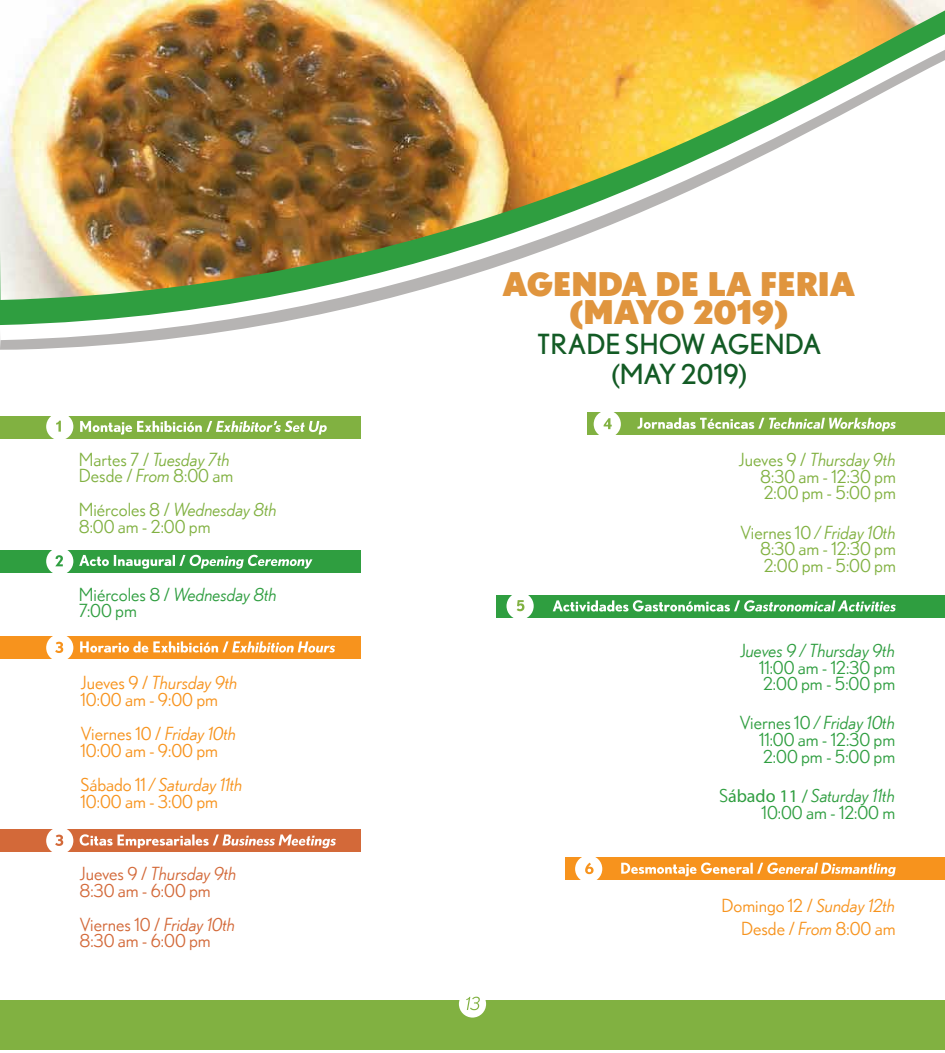
<style>
.page{position:relative;width:945px;height:1053px;background:#fff}
.page>*{position:absolute;margin:0;border:0;box-sizing:border-box;transform-origin:0 0}
.t1{font:900 32.55px/28.8px "Nobel";color:#e0953e;text-align:center}
.t2{font:27.6px/29.8px "Nobel";color:#135b25;text-align:center}
.t3{font:18px/16.6px "Nobel";color:#81b141}
.t4{font:18px/16.6px "Nobel";color:#2f9e40;text-align:justify}
.t5{font:18px/16.6px "Nobel";color:#f7931d}
.t6{font:18px/16.6px "Nobel";color:#d36939}
.s1{font-style:italic}
.s2{font-family:"Myriad Pro"}
</style>
<div class="page">
<div style="left:1px;top:416px;width:360px;height:22px;background:#81b141"></div>
<div style="left:46px;top:413px;width:27px;height:27px;background:#fff;border-radius:50%"></div>
<div style="left:587px;top:413px;width:358px;height:22px;background:#81b141"></div>
<div style="left:496px;top:595px;width:449px;height:22px;background:#2f9e40"></div>
<div style="left:565px;top:858px;width:380px;height:22px;background:#f7931d"></div>
<div style="left:1px;top:550px;width:360px;height:22px;background:#2f9e40"></div>
<div style="left:1px;top:636px;width:360px;height:23px;background:#f7931d"></div>
<div style="left:1px;top:829px;width:360px;height:23px;background:#d36939"></div>
<svg style="left:80px;top:421px;width:247px;height:14px"></svg>
<svg style="left:56px;top:421px;width:5px;height:11px"></svg>
<svg style="left:637px;top:418px;width:259px;height:13px"></svg>
<svg style="left:621px;top:863px;width:275px;height:13px"></svg>
<svg style="left:79px;top:555px;width:234px;height:14px"></svg>
<svg style="left:553px;top:600px;width:343px;height:12px"></svg>
<svg style="left:80px;top:641px;width:255px;height:12px"></svg>
<svg style="left:80px;top:834px;width:256px;height:14px"></svg>
<div style="left:0;top:1000px;width:945px;height:50px;background:#81b141"></div>
<div style="left:459px;top:990px;width:27px;height:28px;background:#fff;border-radius:50%"></div>
<svg style="left:466px;top:997px;width:14px;height:13px"></svg>
<div style="left:46px;top:548px;width:27px;height:27px;background:#fff;border-radius:50%"></div>
<div style="left:46px;top:634px;width:27px;height:27px;background:#fff;border-radius:50%"></div>
<div style="left:46px;top:827px;width:27px;height:27px;background:#fff;border-radius:50%"></div>
<svg style="left:55px;top:555px;width:8px;height:11px"></svg>
<svg style="left:55px;top:642px;width:8px;height:11px"></svg>
<svg style="left:55px;top:835px;width:8px;height:11px"></svg>
<div style="left:594px;top:410px;width:27px;height:28px;background:#fff;border-radius:50%"></div>
<div style="left:575px;top:855px;width:27px;height:28px;background:#fff;border-radius:50%"></div>
<div style="left:507px;top:592px;width:27px;height:28px;background:#fff;border-radius:50%"></div>
<svg style="left:604px;top:418px;width:8px;height:11px"></svg>
<svg style="left:585px;top:863px;width:9px;height:11px"></svg>
<svg style="left:517px;top:600px;width:7px;height:11px"></svg>
<svg style="left:0;top:325px;width:264px;height:15px"></svg>
<svg style="left:0;top:300px;width:381px;height:25px"></svg>
<img style="left:0;top:0;width:945px;height:300px">
<p class="t3" style="left:79px;top:451px;width:156px">Martes 7 / <span class="s1">Tuesday 7th<br></span>Desde / <span class="s1">From</span> 8:00 am</p>
<p class="t3" style="left:79px;top:501px;width:200px">Miércoles 8 / <span class="s1">Wednesday 8th<br></span>8:00 am - 2:00 pm</p>
<p class="t4" style="left:79px;top:586px;width:200px">Miércoles 8 / <span class="s1">Wednesday 8th<br></span>7:00 pm</p>
<p class="t5" style="left:80px;top:675px;width:159px">Jueves 9 / <span class="s1">Thursday 9th<br></span>10:00 am - 9:00 pm</p>
<p class="t5" style="left:80px;top:725px;width:158px">Viernes 10 / <span class="s1">Friday 10th<br></span>10:00 am - 9:00 pm</p>
<p class="t5" style="left:80px;top:776px;width:164px">Sábado 11 <span class="s1">/ Saturday 11th<br></span>10:00 am - 3:00 pm</p>
<p class="t6" style="left:79px;top:865px;width:159px">Jueves 9 / <span class="s1">Thursday 9th<br></span>8:30 am - 6:00 pm</p>
<p class="t6" style="left:79px;top:916px;width:158px">Viernes 10 / <span class="s1">Friday 10th<br></span>8:30 am - 6:00 pm</p>
<h1 class="t1" style="left:503px;top:269px;width:354px">AGENDA DE LA FERIA (MAYO 2019)</h1>
<h2 class="t2" style="left:537px;top:329px;width:286px">TRADE SHOW AGENDA (MAY 2019)</h2>
<p class="t3" style="left:760px;top:451px;width:137px;text-align:justify;text-indent:-22px">Jueves 9 / <span class="s1">Thursday 9th </span>8:30 am - 12:30 pm 2:00 pm - 5:00 pm</p>
<p class="t3" style="left:760px;top:524px;width:137px;text-align:justify;text-indent:-20px">Viernes 10 <span class="s1">/ Friday 10th </span>8:30 am - 12:30 pm 2:00 pm - 5:00 pm</p>
<p class="t4" style="left:759px;top:642px;width:138px;text-indent:-19px">J<span class="s1">ueves 9 / Thursday 9th </span>11:00 am - 12:30 pm 2:00 pm - 5:00 pm</p>
<p class="t4" style="left:759px;top:714px;width:138px;text-indent:-20px">Viernes 10 <span class="s1">/ Friday 10th </span>11:00 am - 12:30 pm 2:00 pm - 5:00 pm</p>
<p class="t4" style="left:719px;top:787px;width:178px;text-align:right">S<span class="s2">ábado 11 /</span> <span class="s1">Saturday 11th<br></span>10:00 am - 12:00 m</p>
<p class="t5" style="left:722px;top:894px;width:175px;line-height:22.6px;text-align:right">Domingo 12 / <span class="s1">Sunday 12th<br></span>Desde / <span class="s1">From</span> 8:00 am</p>
</div>
